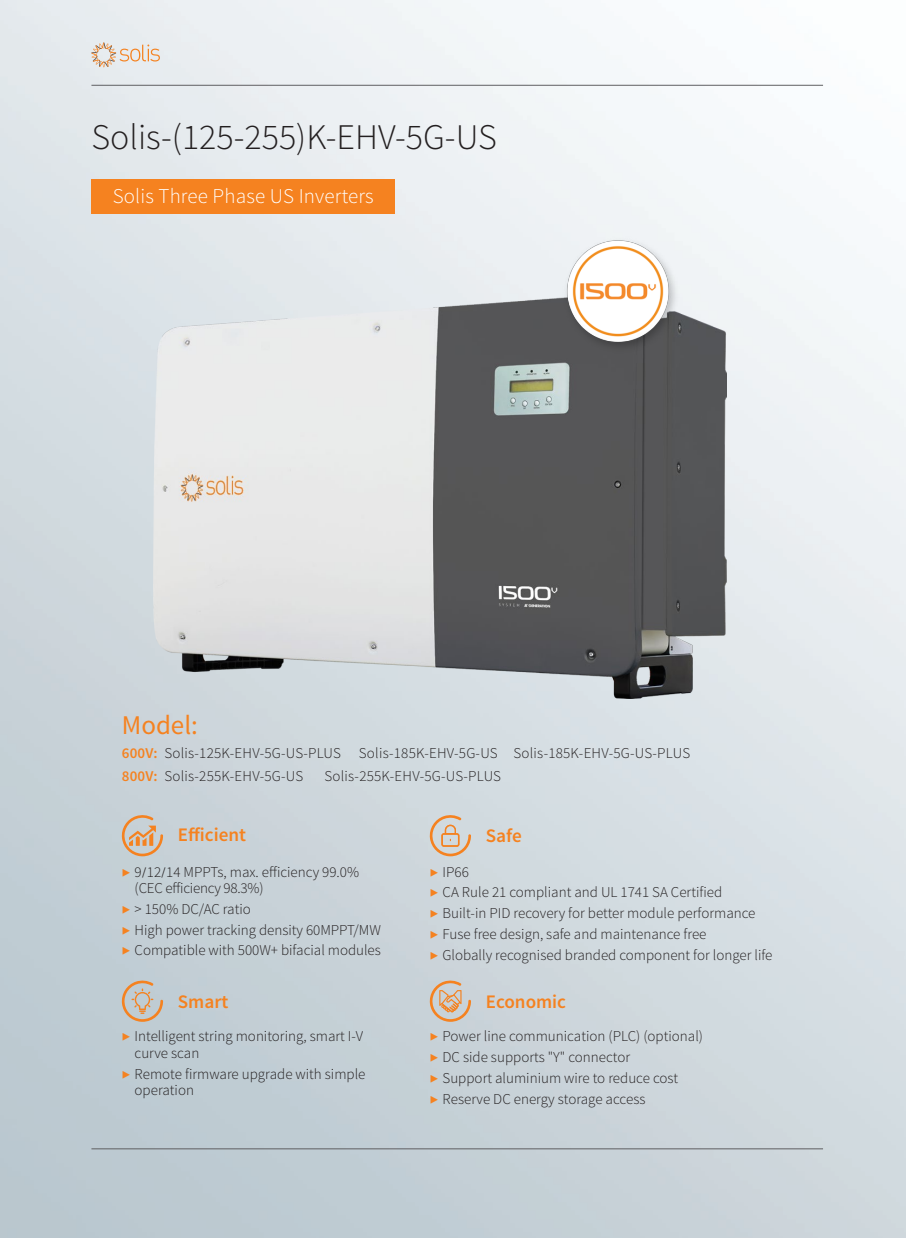
<style>
.page{position:relative;width:906px;height:1238px;background:#fff}
.page>*{position:absolute;margin:0;border:0;box-sizing:border-box;transform-origin:0 0}
.t1{font:300 36px "Source Sans Pro";color:#231f20}
.t2{font:27px "Source Sans Pro";color:#f58220}
.t3{font:300 21px "Source Sans Pro";letter-spacing:.01em;color:#fff}
.t4{font:600 19.05px "Source Sans Pro";color:#f58220}
.t5{font:300 15px/20.7px "Source Sans Pro";color:#231f20}
.s1{font-weight:600;color:#f58220}
.s2{color:#f58220}
.s3{font-family:"Adobe Song Std"}
</style>
<div class="page">
<img style="left:0;top:0;width:906px;height:1237px">
<hr style="left:91px;top:85px;width:732px;height:1px;background:#5f5f62">
<hr style="left:91px;top:1148px;width:732px;height:1px;background:#5f5f62">
<svg style="left:91px;top:43px;width:69px;height:24px;background:#e5d6c9"></svg>
<img style="left:153px;top:295px;width:574px;height:403px">
<div style="left:91px;top:179px;width:304px;height:34px;background:#f58220"></div>
<svg style="left:121px;top:979px;width:42px;height:42px;background:#cabcac"></svg>
<svg style="left:121px;top:814px;width:42px;height:42px;background:#d3baa3"></svg>
<svg style="left:429px;top:979px;width:42px;height:42px;background:#d4bda8"></svg>
<svg style="left:429px;top:814px;width:42px;height:42px;background:#d8c5b2"></svg>
<img style="left:555px;top:229px;width:131px;height:131px">
<h1 class="t1" style="left:91px;top:115px;width:407px">Solis-(125-255)K-EHV-5G-US</h1>
<h3 class="t3" style="left:113px;top:183px;width:262px">Solis Three Phase US Inverters</h3>
<h2 class="t2" style="left:122px;top:708px;width:78px">Model:</h2>
<p class="t5" style="left:122px;top:743px;width:570px"><span class="s1">600V:</span> Solis-125K-EHV-5G-US-PLUS Solis-185K-EHV-5G-US Solis-185K-EHV-5G-US-PLUS</p>
<p class="t5" style="left:122px;top:765px;width:183px"><span class="s1">800V:</span> Solis-255K-EHV-5G-US</p>
<p class="t5" style="left:324px;top:765px;width:178px">Solis-255K-EHV-5G-US-PLUS</p>
<p class="t4" style="left:178px;top:822px;width:70px">Efficient</p>
<p class="t5" style="left:135px;top:863px;width:226px;line-height:16.5px;text-indent:-13px"><span class="s2">▶</span> 9<span class="s3">/</span>12<span class="s3">/</span>14 MPPTs, max. efficiency 99.0% (CEC efficiency 98.3%)</p>
<p class="t5" style="left:122px;top:898px;width:261px"><span class="s2">▶</span> &gt; 150% DC/AC ratio<br><span class="s2">▶</span> High power tracking density 60MPPT/MW <span class="s2">▶</span> Compatible with 500W+ bifacial modules</p>
<p class="t4" style="left:178px;top:989px;width:52px">Smart</p>
<p class="t5" style="left:135px;top:1028px;width:230px;line-height:16.5px;text-indent:-13px"><span class="s2">▶</span> Intelligent string monitoring, smart I-V curve scan</p>
<p class="t5" style="left:135px;top:1065px;width:232px;line-height:16.5px;text-indent:-13px"><span class="s2">▶</span> Remote firmware upgrade with simple operation</p>
<p class="t4" style="left:486px;top:823px;width:37px">Safe</p>
<p class="t5" style="left:430px;top:861px;width:344px"><span class="s2">▶</span> IP66<br><span class="s2">▶</span> CA Rule 21 compliant and UL 1741 SA Certified<br><span class="s2">▶</span> Built-in PID recovery for better module performance<br><span class="s2">▶</span> Fuse free design, safe and maintenance free<br><span class="s2">▶</span> Globally recognised branded component for longer life</p>
<p class="t4" style="left:486px;top:989px;width:82px">Economic</p>
<p class="t5" style="left:430px;top:1025px;width:275px"><span class="s2">▶</span> Power line communication (PLC) (optional) <span class="s2">▶</span> DC side supports "Y" connector<br><span class="s2">▶</span> Support aluminium wire to reduce cost<br><span class="s2">▶</span> Reserve DC energy storage access</p>
</div>
